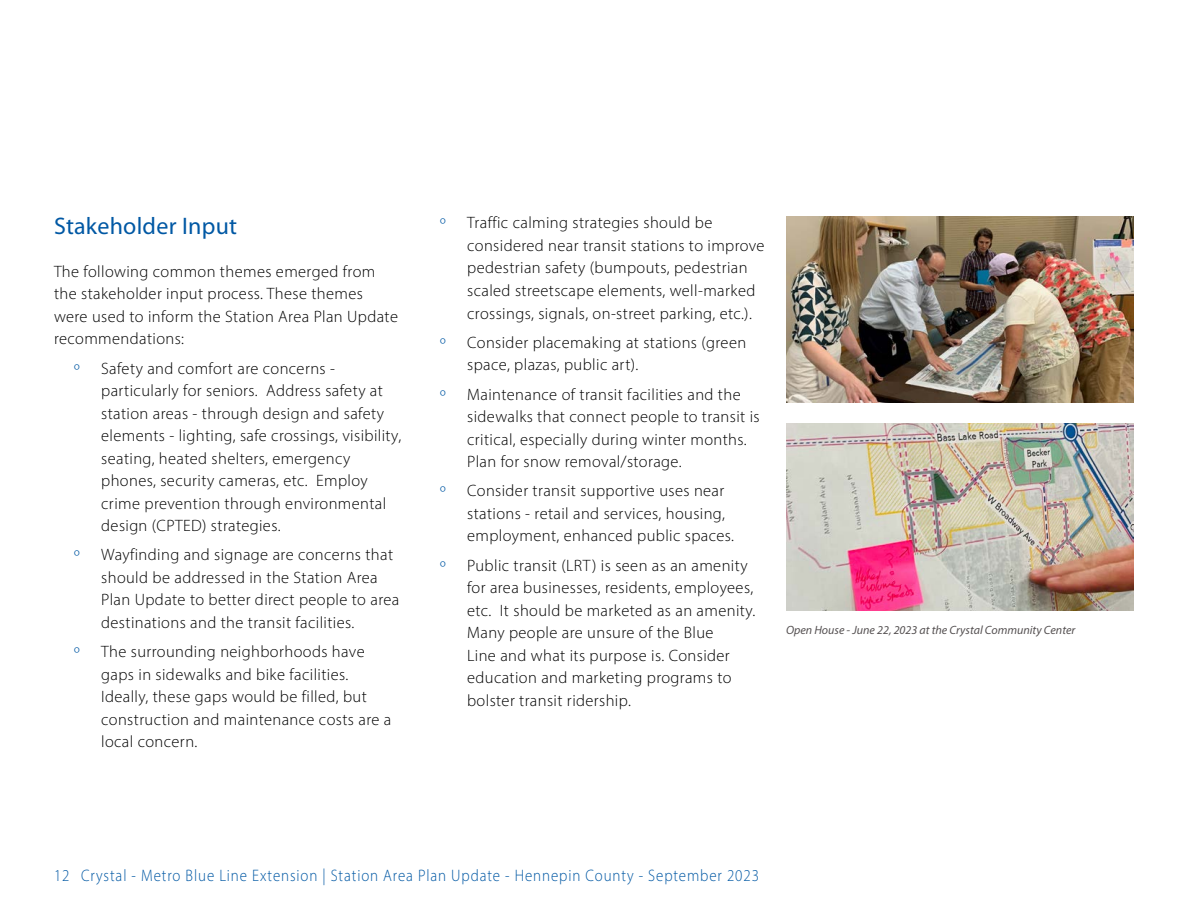
<style>
.page{position:relative;width:1188px;height:918px;background:#fff}
.page>*{position:absolute;margin:0;border:0;box-sizing:border-box;transform-origin:0 0}
.t1{font:24px "Myriad Pro";letter-spacing:.01em;color:#0058a4}
.t2{font:16.65px "Myriad Variable Concept";letter-spacing:.06em;color:#0058a4;scale:.9 1}
.t3{font:16.5px/22.5px "Myriad Variable Concept";letter-spacing:.025em;color:#000}
.t4{font:16.5px "Myriad Variable Concept";color:#0058a4}
.t5{font:italic 12px "Myriad Pro";color:#555152}
</style>
<div class="page">
<img style="left:786px;top:216px;width:348px;height:187px">
<img style="left:786px;top:424px;width:348px;height:186px">
<h1 class="t1" style="left:54px;top:211px;width:185px">Stakeholder Input</h1>
<p class="t3" style="left:54px;top:260px;width:346px">The following common themes emerged from the stakeholder input process. These themes were used to inform the Station Area Plan Update recommendations:</p>
<p class="t4" style="left:74px;top:358px;width:7px">ï</p>
<p class="t3" style="left:101px;top:357px;width:302px">Safety and comfort are concerns - particularly for seniors. Address safety at station areas - through design and safety elements - lighting, safe crossings, visibility, seating, heated shelters, emergency phones, security cameras, etc. Employ crime prevention through environmental design (CPTED) strategies.</p>
<p class="t4" style="left:74px;top:545px;width:7px">ï</p>
<p class="t3" style="left:101px;top:544px;width:300px">Wayfinding and signage are concerns that should be addressed in the Station Area Plan Update to better direct people to area destinations and the transit facilities.</p>
<p class="t4" style="left:74px;top:642px;width:7px">ï</p>
<p class="t3" style="left:101px;top:640px;width:292px">The surrounding neighborhoods have gaps in sidewalks and bike facilities.<br>Ideally, these gaps would be filled, but construction and maintenance costs are a local concern.</p>
<p class="t4" style="left:440px;top:213px;width:7px">ï</p>
<p class="t3" style="left:467px;top:212px;width:299px">Traffic calming strategies should be considered near transit stations to improve pedestrian safety (bumpouts, pedestrian scaled streetscape elements, well-marked crossings, signals, on-street parking, etc.).</p>
<p class="t4" style="left:440px;top:333px;width:7px">ï</p>
<p class="t3" style="left:467px;top:331px;width:281px">Consider placemaking at stations (green space, plazas, public art).</p>
<p class="t4" style="left:440px;top:384px;width:7px">ï</p>
<p class="t3" style="left:467px;top:383px;width:294px">Maintenance of transit facilities and the sidewalks that connect people to transit is critical, especially during winter months.<br>Plan for snow removal/storage.</p>
<p class="t4" style="left:440px;top:481px;width:7px">ï</p>
<p class="t3" style="left:467px;top:480px;width:269px">Consider transit supportive uses near stations - retail and services, housing, employment, enhanced public spaces.</p>
<p class="t4" style="left:440px;top:555px;width:7px">ï</p>
<p class="t3" style="left:467px;top:554px;width:290px">Public transit (LRT) is seen as an amenity for area businesses, residents, employees, etc. It should be marketed as an amenity.<br>Many people are unsure of the Blue<br>Line and what its purpose is. Consider education and marketing programs to bolster transit ridership.</p>
<p class="t5" style="left:786px;top:623px;width:291px">Open House - June 22, 2023 at the Crystal Community Center</p>
<p class="t2" style="left:54px;top:866px;width:785px">12 Crystal - Metro Blue Line Extension | Station Area Plan Update - Hennepin County - September 2023</p>
</div>
